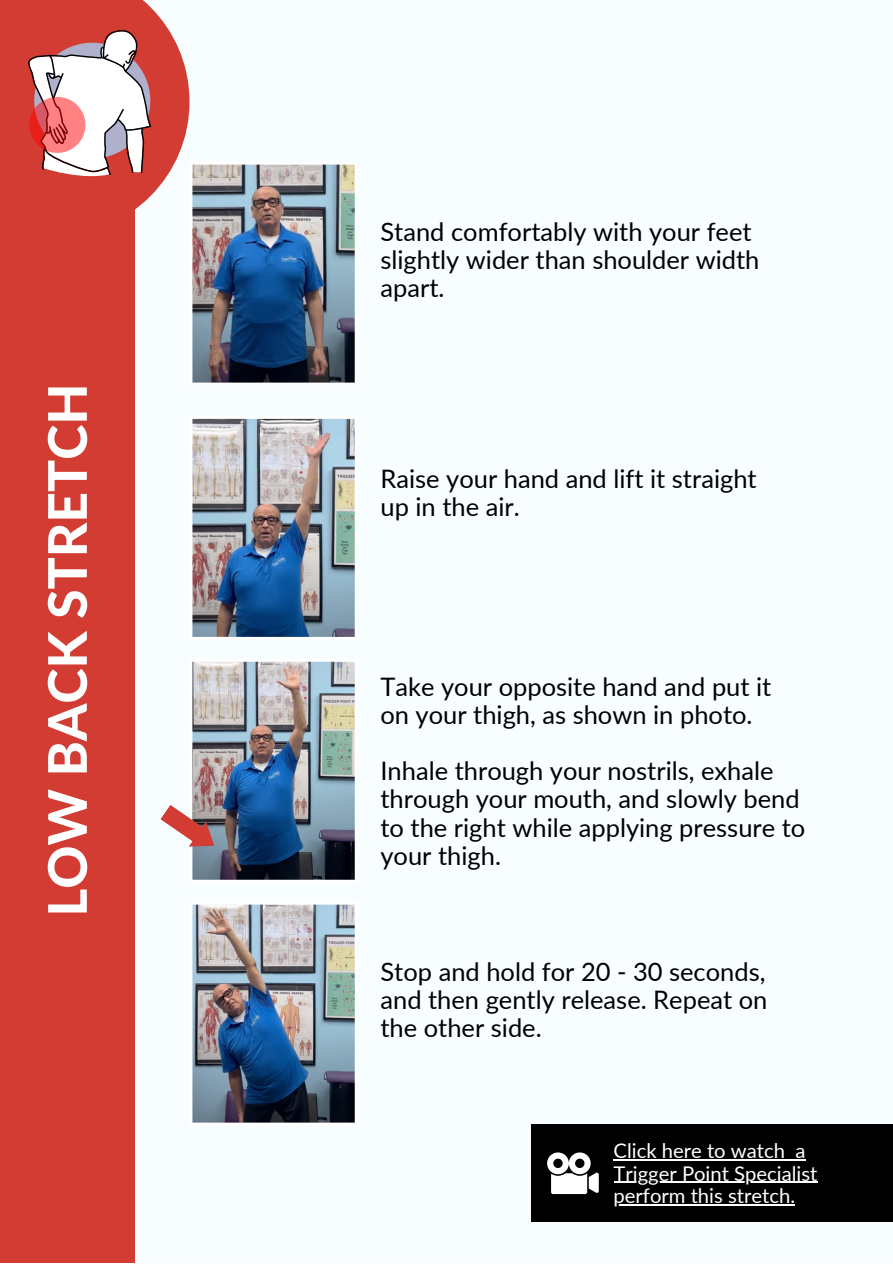
<style>
.page{position:relative;width:893px;height:1264px;background:#fff}
.page>*{position:absolute;margin:0;border:0;box-sizing:border-box;transform-origin:0 0}
.t1{font:800 53.25px "Lato";color:#fff}
.t2{font:25.5px/28px "Lato";color:#000}
.t3{font:20.25px/22.5px "Lato";color:#fff}
</style>
<div class="page">
<div style="left:0;top:0;width:892px;height:1262px;background:#f8fdff"></div>
<div style="left:0;top:0;width:135px;height:1262px;background:#d23c32"></div>
<img style="left:192px;top:418px;width:163px;height:219px">
<img style="left:192px;top:904px;width:163px;height:219px">
<img style="left:192px;top:164px;width:163px;height:219px">
<img style="left:160px;top:661px;width:195px;height:219px">
<svg style="left:135px;top:0;width:54px;height:210px;fill:#d23c32"></svg>
<svg style="left:28px;top:30px;width:123px;height:150px"></svg>
<div style="left:531px;top:1123px;width:361px;height:98px;background:#000"></div>
<svg style="left:547px;top:1152px;width:51px;height:41px"></svg>
<hr style="left:613px;top:1159px;width:172px;height:1px;background:#fff">
<svg style="left:785px;top:1159px;width:20px;height:1px"></svg>
<hr style="left:613px;top:1181px;width:204px;height:1px;background:#fff">
<hr style="left:613px;top:1204px;width:182px;height:1px;background:#fff">
<p class="t1" style="left:34px;top:916px;width:534px;rotate:-90deg">LOW BACK STRETCH</p>
<p class="t2" style="left:380px;top:217px;width:380px">Stand comfortably with your feet slightly wider than shoulder width apart.</p>
<p class="t2" style="left:380px;top:464px;width:378px">Raise your hand and lift it straight up in the air.</p>
<p class="t2" style="left:380px;top:672px;width:392px">Take your opposite hand and put it on your thigh, as shown in photo.</p>
<p class="t2" style="left:380px;top:756px;width:426px">Inhale through your nostrils, exhale through your mouth, and slowly bend to the right while applying pressure to your thigh.</p>
<p class="t2" style="left:380px;top:957px;width:388px;text-align:justify">Stop and hold for 20 - 30 seconds, and then gently release. Repeat on the other side.</p>
<p class="t3" style="left:613px;top:1138px;width:205px">Click here to watch a<br>Trigger Point Specialist perform this stretch.</p>
</div>
